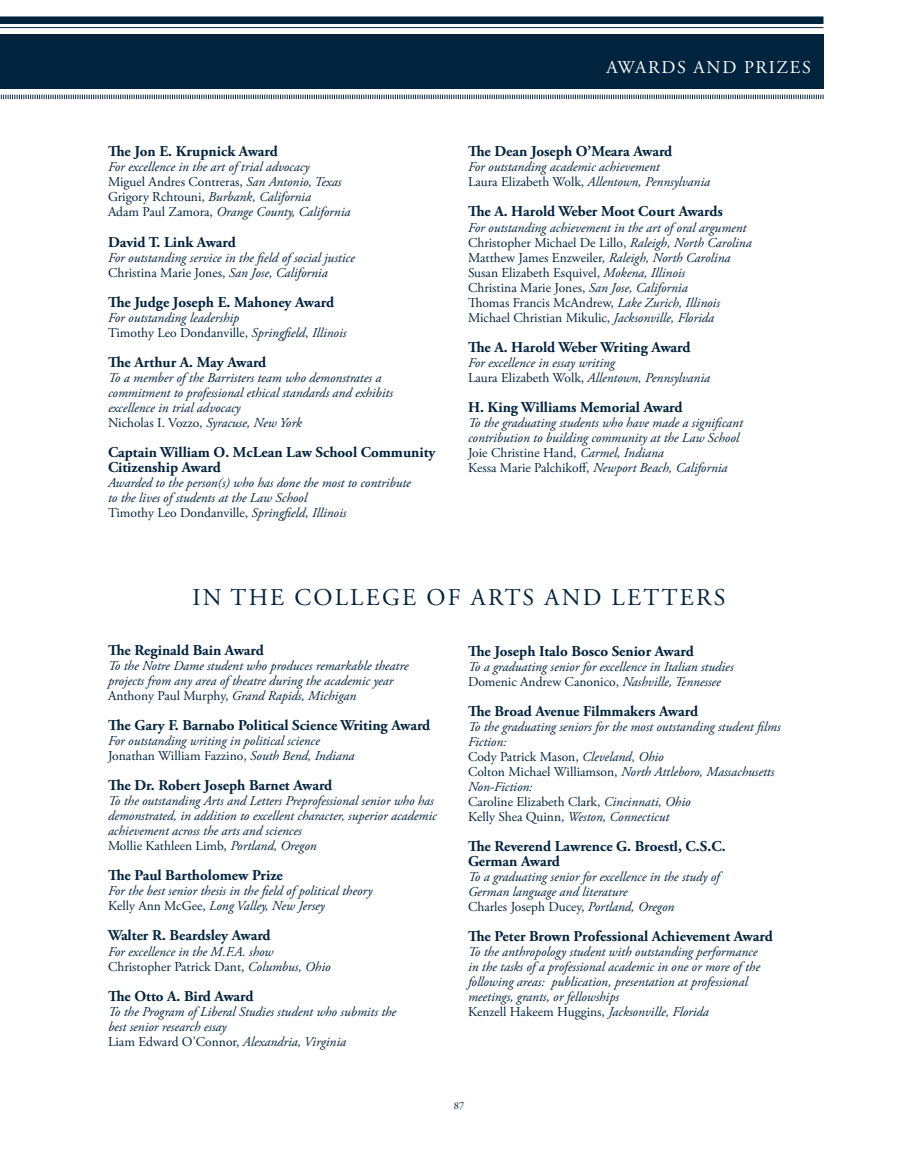
<style>
.page{position:relative;width:918px;height:1175px;background:#fff}
.page>*{position:absolute;margin:0;border:0;box-sizing:border-box;transform-origin:0 0}
.Headlines_Garamond_R{font:24px "Adobe Garamond Pro";letter-spacing:.095em;color:#00233e}
.Left_Header_for_Head{font:18px "Adobe Garamond Pro";letter-spacing:.095em;color:#fff}
.Body_Garamond_9_10_E{font:700 15px/15px "Adobe Garamond Pro";color:#00233e}
.Body_Garamond_9_10_E-2{font:italic 13.5px/15px "Adobe Garamond Pro";color:#00233e}
.t1{font:10.5px "Adobe Garamond Pro";color:#00233e}
.s1{font-style:normal}
</style>
<div class="page">
<div style="left:0;top:34px;width:824px;height:54px;background:#00233e"></div>
<svg style="left:0;top:94px;width:824px;height:6px"></svg>
<div style="left:0;top:16px;width:823px;height:8px;background:#00233e"></div>
<hr style="left:0;top:27px;width:823px;height:1px;background:#00233e">
<p class="Body_Garamond_9_10_E" style="left:108px;top:144px;width:171px">The Jon E. Krupnick Award</p>
<p class="Body_Garamond_9_10_E-2" style="left:108px;top:160px;width:244px">For excellence in the art of trial advocacy<br><span class="s1">Miguel Andres Contreras,</span> San Antonio, Texas <span class="s1">Grigory Rchtouni,</span> Burbank, California<br><span class="s1">Adam Paul Zamora,</span> Orange County, California</p>
<p class="Body_Garamond_9_10_E" style="left:108px;top:234px;width:129px">David T. Link Award</p>
<p class="Body_Garamond_9_10_E-2" style="left:108px;top:250px;width:248px">For outstanding service in the field of social justice<br><span class="s1">Christina Marie Jones,</span> San Jose, California</p>
<p class="Body_Garamond_9_10_E" style="left:108px;top:294px;width:228px">The Judge Joseph E. Mahoney Award</p>
<p class="Body_Garamond_9_10_E-2" style="left:108px;top:310px;width:240px">For outstanding leadership<br><span class="s1">Timothy Leo Dondanville,</span> Springfield, Illinois</p>
<p class="Body_Garamond_9_10_E" style="left:108px;top:354px;width:160px">The Arthur A. May Award</p>
<p class="Body_Garamond_9_10_E-2" style="left:108px;top:370px;width:287px">To a member of the Barristers team who demonstrates a commitment to professional ethical standards and exhibits excellence in trial advocacy<br><span class="s1">Nicholas I. Vozzo,</span> Syracuse, New York</p>
<p class="Body_Garamond_9_10_E" style="left:108px;top:444px;width:329px">Captain William O. McLean Law School Community<br>Citizenship Award</p>
<p class="Body_Garamond_9_10_E-2" style="left:108px;top:475px;width:304px">Awarded to the person(s) who has done the most to contribute to the lives of students at the Law School<br><span class="s1">Timothy Leo Dondanville,</span> Springfield, Illinois</p>
<p class="Left_Header_for_Head" style="left:607px;top:57px;width:206px">AWARDS AND PRIZES</p>
<p class="Body_Garamond_9_10_E" style="left:468px;top:144px;width:206px">The Dean Joseph O’Meara Award</p>
<p class="Body_Garamond_9_10_E-2" style="left:468px;top:160px;width:244px">For outstanding academic achievement<br><span class="s1">Laura Elizabeth Wolk,</span> Allentown, Pennsylvania</p>
<p class="Body_Garamond_9_10_E" style="left:468px;top:204px;width:256px">The A. Harold Weber Moot Court Awards</p>
<p class="Body_Garamond_9_10_E-2" style="left:468px;top:220px;width:285px">For outstanding achievement in the art of oral argument <span class="s1">Christopher Michael De Lillo,</span> Raleigh, North Carolina <span class="s1">Matthew James Enzweiler,</span> Raleigh, North Carolina <span class="s1">Susan Elizabeth Esquivel,</span> Mokena, Illinois<br><span class="s1">Christina Marie Jones,</span> San Jose, California<br><span class="s1">Thomas Francis McAndrew,</span> Lake Zurich, Illinois <span class="s1">Michael Christian Mikulic,</span> Jacksonville, Florida</p>
<p class="Body_Garamond_9_10_E" style="left:468px;top:339px;width:224px">The A. Harold Weber Writing Award</p>
<p class="Body_Garamond_9_10_E-2" style="left:468px;top:355px;width:244px">For excellence in essay writing<br><span class="s1">Laura Elizabeth Wolk,</span> Allentown, Pennsylvania</p>
<p class="Body_Garamond_9_10_E" style="left:468px;top:399px;width:216px">H. King Williams Memorial Award</p>
<p class="Body_Garamond_9_10_E-2" style="left:468px;top:415px;width:276px">To the graduating students who have made a significant contribution to building community at the Law School <span class="s1">Joie Christine Hand,</span> Carmel, Indiana<br><span class="s1">Kessa Marie Palchikoff,</span> Newport Beach, California</p>
<p class="Headlines_Garamond_R" style="left:192px;top:583px;width:535px">IN THE COLLEGE OF ARTS AND LETTERS</p>
<p class="Body_Garamond_9_10_E" style="left:108px;top:643px;width:157px">The Reginald Bain Award</p>
<p class="Body_Garamond_9_10_E-2" style="left:108px;top:659px;width:302px">To the Notre Dame student who produces remarkable theatre projects from any area of theatre during the academic year<br><span class="s1">Anthony Paul Murphy,</span> Grand Rapids, Michigan</p>
<p class="Body_Garamond_9_10_E" style="left:108px;top:718px;width:324px">The Gary F. Barnabo Political Science Writing Award</p>
<p class="Body_Garamond_9_10_E-2" style="left:108px;top:734px;width:248px">For outstanding writing in political science<br><span class="s1">Jonathan William Fazzino,</span> South Bend, Indiana</p>
<p class="Body_Garamond_9_10_E" style="left:108px;top:778px;width:226px">The Dr. Robert Joseph Barnet Award</p>
<p class="Body_Garamond_9_10_E-2" style="left:108px;top:794px;width:330px">To the outstanding Arts and Letters Preprofessional senior who has demonstrated, in addition to excellent character, superior academic achievement across the arts and sciences<br><span class="s1">Mollie Kathleen Limb,</span> Portland, Oregon</p>
<p class="Body_Garamond_9_10_E" style="left:108px;top:868px;width:176px">The Paul Bartholomew Prize</p>
<p class="Body_Garamond_9_10_E-2" style="left:108px;top:884px;width:266px">For the best senior thesis in the field of political theory<br><span class="s1">Kelly Ann McGee,</span> Long Valley, New Jersey</p>
<p class="Body_Garamond_9_10_E" style="left:108px;top:928px;width:164px">Walter R. Beardsley Award</p>
<p class="Body_Garamond_9_10_E-2" style="left:108px;top:944px;width:224px">For excellence in the M.F.A. show<br><span class="s1">Christopher Patrick Dant,</span> Columbus, Ohio</p>
<p class="Body_Garamond_9_10_E" style="left:108px;top:988px;width:147px">The Otto A. Bird Award</p>
<p class="Body_Garamond_9_10_E-2" style="left:108px;top:1004px;width:290px">To the Program of Liberal Studies student who submits the best senior research essay<br><span class="s1">Liam Edward O'Connor,</span> Alexandria, Virginia</p>
<p class="Body_Garamond_9_10_E" style="left:468px;top:644px;width:227px">The Joseph Italo Bosco Senior Award</p>
<p class="Body_Garamond_9_10_E-2" style="left:468px;top:659px;width:267px">To a graduating senior for excellence in Italian studies<br><span class="s1">Domenic Andrew Canonico,</span> Nashville, Tennessee</p>
<p class="Body_Garamond_9_10_E" style="left:468px;top:704px;width:232px">The Broad Avenue Filmmakers Award</p>
<p class="Body_Garamond_9_10_E-2" style="left:468px;top:719px;width:314px">To the graduating seniors for the most outstanding student films Fiction:<br><span class="s1">Cody Patrick Mason,</span> Cleveland, Ohio<br><span class="s1">Colton Michael Williamson,</span> North Attleboro, Massachusetts Non-Fiction:<br><span class="s1">Caroline Elizabeth Clark,</span> Cincinnati, Ohio<br><span class="s1">Kelly Shea Quinn,</span> Weston, Connecticut</p>
<p class="Body_Garamond_9_10_E" style="left:468px;top:839px;width:259px">The Reverend Lawrence G. Broestl, C.S.C.<br>German Award</p>
<p class="Body_Garamond_9_10_E-2" style="left:468px;top:869px;width:253px">To a graduating senior for excellence in the study of<br>German language and literature<br><span class="s1">Charles Joseph Ducey,</span> Portland, Oregon</p>
<p class="Body_Garamond_9_10_E" style="left:468px;top:929px;width:306px">The Peter Brown Professional Achievement Award</p>
<p class="Body_Garamond_9_10_E-2" style="left:468px;top:944px;width:294px">To the anthropology student with outstanding performance in the tasks of a professional academic in one or more of the following areas: publication, presentation at professional meetings, grants, or fellowships<br><span class="s1">Kenzell Hakeem Huggins,</span> Jacksonville, Florida</p>
<p class="t1" style="left:454px;top:1099px;width:12px">87</p>
</div>
